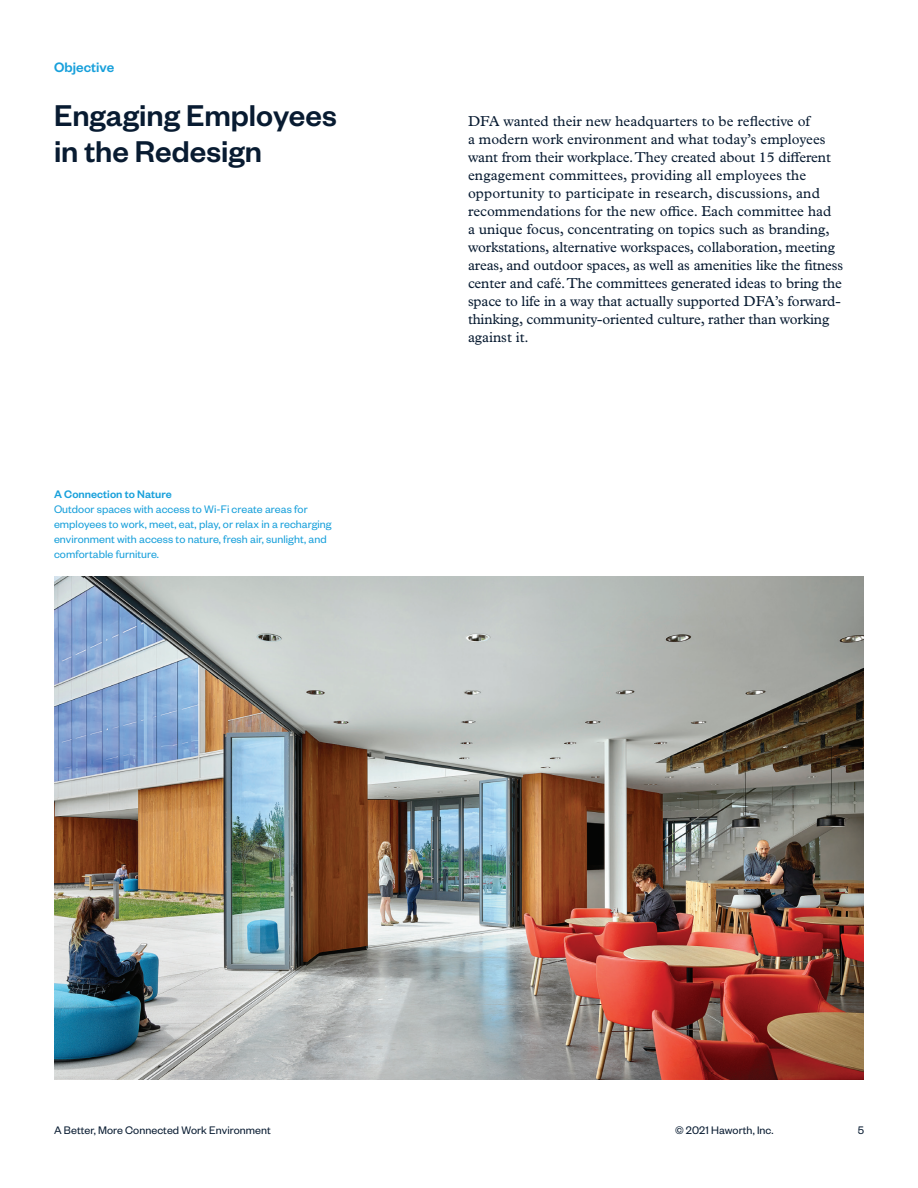
<style>
.page{position:relative;width:918px;height:1188px;background:#fff}
.page>*{position:absolute;margin:0;border:0;box-sizing:border-box;transform-origin:0 0}
.t1{font:500 33px/36px "Founders Grotesk";color:#081b31}
.t2{font:500 15px "Founders Grotesk";letter-spacing:.005em;color:#18a0db}
.t3{font:14.4px/18px "Plantin MT Pro";letter-spacing:-.01em;color:#081b31}
.t4{font:12px/15px "Founders Grotesk";letter-spacing:.005em;color:#18a0db}
.t5{font:12px "Founders Grotesk";letter-spacing:.005em;color:#081b31}
.t6{font:500 12px "Founders Grotesk";letter-spacing:.005em;color:#18a0db}
</style>
<div class="page">
<img style="left:54px;top:576px;width:810px;height:504px">
<p class="t2" style="left:54px;top:58px;width:62px">Objective</p>
<h1 class="t1" style="left:54px;top:96px;width:284px">Engaging Employees in the Redesign</h1>
<p class="t6" style="left:54px;top:487px;width:119px">A Connection to Nature</p>
<p class="t4" style="left:54px;top:501px;width:279px">Outdoor spaces with access to Wi-Fi create areas for employees to work, meet, eat, play, or relax in a recharging environment with access to nature, fresh air, sunlight, and comfortable furniture.</p>
<p class="t3" style="left:468px;top:112px;width:377px">DFA wanted their new headquarters to be reflective of<br>a modern work environment and what today’s employees want from their workplace. They created about 15 different engagement committees, providing all employees the opportunity to participate in research, discussions, and recommendations for the new office. Each committee had<br>a unique focus, concentrating on topics such as branding, workstations, alternative workspaces, collaboration, meeting areas, and outdoor spaces, as well as amenities like the fitness center and café. The committees generated ideas to bring the space to life in a way that actually supported DFA’s forward&shy;thinking, community-oriented culture, rather than working against it.</p>
<p class="t5" style="left:54px;top:1123px;width:218px">A Better, More Connected Work Environment</p>
<p class="t5" style="left:675px;top:1123px;width:100px">© 2021 Haworth, Inc.</p>
<p class="t5" style="left:858px;top:1123px;width:8px">5</p>
</div>
